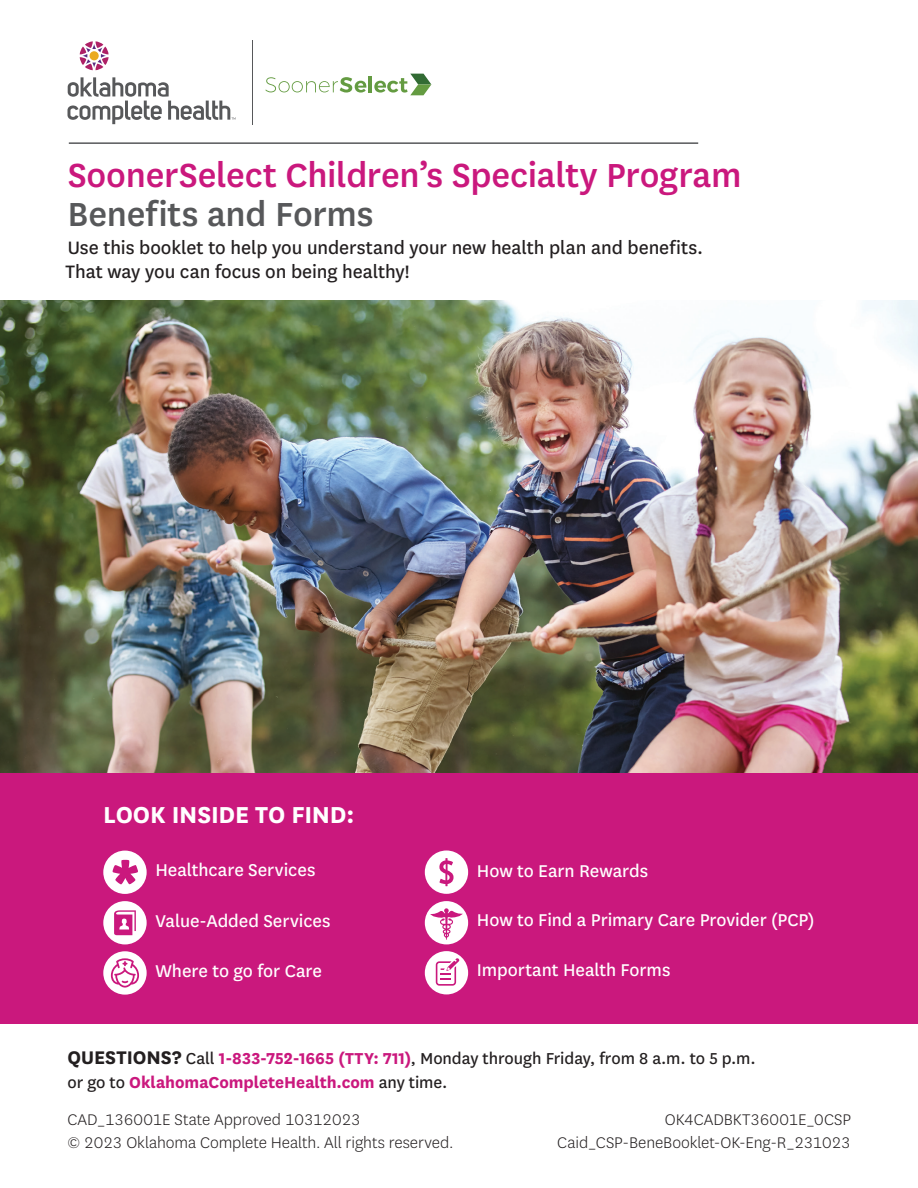
<style>
.page{position:relative;width:918px;height:1188px;background:#fff}
.page>*{position:absolute;margin:0;border:0;box-sizing:border-box;transform-origin:0 0}
.t1{font:500 39px "Centene Sans";letter-spacing:-.005em;color:#ca187d}
.t2{font:500 39px "Centene Sans";letter-spacing:-.005em;color:#57585a}
.t3{font:700 27px "Centene Sans";letter-spacing:-.01em;color:#fff}
.t4{font:21px/24px "Centene Sans";letter-spacing:-.005em;color:#231f20}
.t5{font:19.95px "Centene Sans";letter-spacing:-.005em;color:#fff}
.t6{font:18.6px/24px "Centene Sans";letter-spacing:-.005em;color:#231f20}
.t7{font:300 18px/22.5px "Centene Sans";letter-spacing:-.01em;color:#231f20}
.s1{font-weight:700;font-size:21.3px}
.s2{font-weight:700;color:#ca187d}
</style>
<div class="page">
<img style="left:0;top:300px;width:918px;height:473px">
<hr style="left:69px;top:142px;width:629px;height:2px;background:#57585a">
<svg style="left:80px;top:41px;width:29px;height:29px"></svg>
<svg style="left:68px;top:77px;width:168px;height:47px"></svg>
<hr style="left:252px;top:40px;width:1px;height:85px;background:#57585a">
<svg style="left:265px;top:77px;width:102px;height:16px"></svg>
<hr style="left:369px;top:76px;width:3px;height:16px;background:#649b41">
<svg style="left:374px;top:74px;width:57px;height:21px"></svg>
<div style="left:0;top:773px;width:918px;height:251px;background:#ca187d"></div>
<svg style="left:103px;top:851px;width:44px;height:43px"></svg>
<div style="left:103px;top:901px;width:44px;height:43px;background:#fff;border-radius:50%"></div>
<svg style="left:114px;top:910px;width:22px;height:25px"></svg>
<svg style="left:103px;top:951px;width:44px;height:44px"></svg>
<div style="left:425px;top:850px;width:43px;height:44px;background:#fff;border-radius:50%"></div>
<svg style="left:439px;top:858px;width:15px;height:28px"></svg>
<svg style="left:425px;top:901px;width:43px;height:43px"></svg>
<div style="left:425px;top:951px;width:43px;height:43px;background:#fff;border-radius:50%"></div>
<svg style="left:436px;top:958px;width:24px;height:28px"></svg>
<h1 class="t1" style="left:68px;top:149px;width:675px">SoonerSelect Children’s Specialty Program</h1>
<p class="t2" style="left:68px;top:188px;width:308px">Benefits and Forms</p>
<p class="t4" style="left:66px;top:235px;width:639px">Use this booklet to help you understand your new health plan and benefits.<br>That way you can focus on being healthy!</p>
<p class="t3" style="left:103px;top:796px;width:253px">LOOK INSIDE TO FIND:</p>
<p class="t5" style="left:155px;top:857px;width:161px">Healthcare Services</p>
<p class="t5" style="left:155px;top:907px;width:177px">Value-Added Services</p>
<p class="t5" style="left:155px;top:958px;width:168px">Where to go for Care</p>
<p class="t5" style="left:477px;top:857px;width:173px">How to Earn Rewards</p>
<p class="t5" style="left:477px;top:907px;width:339px">How to Find a Primary Care Provider (PCP)</p>
<p class="t5" style="left:477px;top:957px;width:195px">Important Health Forms</p>
<p class="t6" style="left:67px;top:1045px;width:690px"><span class="s1">QUESTIONS?</span> Call <span class="s2">1-833-752-1665 (TTY: 711)</span>, Monday through Friday, from 8 a.m. to 5 p.m. or go to <span class="s2">OklahomaCompleteHealth.com</span> any time.</p>
<p class="t7" style="left:68px;top:1108px;width:388px">CAD_136001E State Approved 10312023<br>© 2023 Oklahoma Complete Health. All rights reserved.</p>
<p class="t7" style="left:665px;top:1108px;width:188px">OK4CADBKT36001E_0CSP</p>
<p class="t7" style="left:557px;top:1130px;width:295px">Caid_CSP-BeneBooklet-OK-Eng-R_231023</p>
</div>
